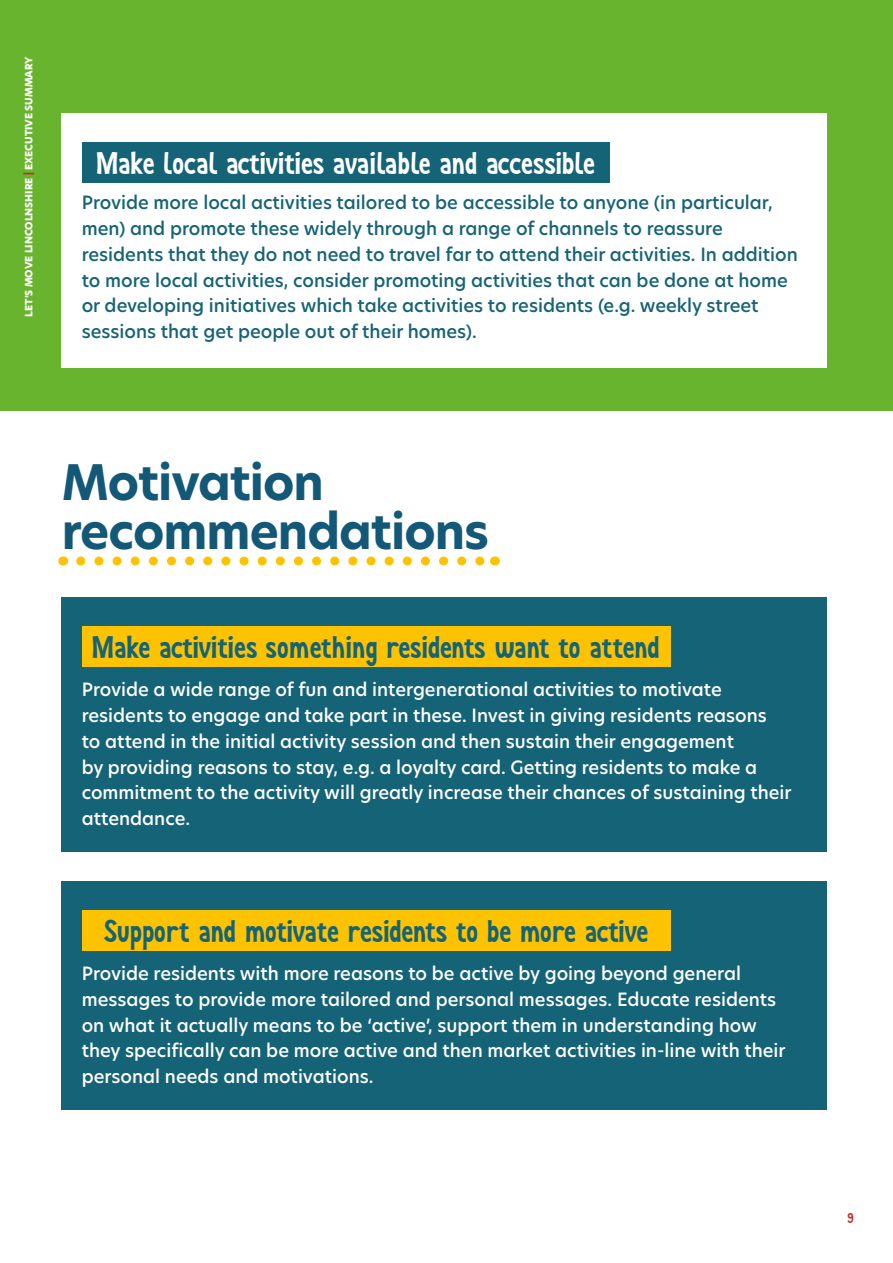
<style>
.page{position:relative;width:893px;height:1263px;background:#fff}
.page>*{position:absolute;margin:0;border:0;box-sizing:border-box;transform-origin:0 0}
.t1{font:700 48px/49.3px "Hero New";letter-spacing:-.02em;color:#135877}
.t2{font:31.5px "Joy For Fun";letter-spacing:-.04em;color:#156376}
.t3{font:31.5px "Joy For Fun";letter-spacing:-.04em;color:#fff}
.t4{font:500 18px/25.8px "Hero New";color:#fff}
.t5{font:500 18px/25.8px "Hero New";color:#156376}
.t6{font:14.1px "Joy For Fun";color:#ce2b1f}
.t7{font:800 9.9px "Hero New";color:#fff}
.s1{color:#cd2a20}
</style>
<div class="page">
<div style="left:62px;top:597px;width:765px;height:255px;background:#156376"></div>
<div style="left:62px;top:881px;width:765px;height:229px;background:#156376"></div>
<div style="left:0;top:0;width:893px;height:410px;background:#69b42e"></div>
<div style="left:62px;top:113px;width:765px;height:255px;background:#fff"></div>
<div style="left:82px;top:142px;width:527px;height:41px;background:#156376"></div>
<div style="left:82px;top:626px;width:588px;height:41px;background:#fdc300"></div>
<div style="left:82px;top:910px;width:588px;height:41px;background:#fdc300"></div>
<svg style="left:81px;top:556px;width:404px;height:9px"></svg>
<p class="t7" style="left:22px;top:317px;width:262px;rotate:-90deg">LET’S MOVE LINCOLNSHIRE <span class="s1">|</span> EXECUTIVE SUMMARY</p>
<h2 class="t3" style="left:95px;top:145px;width:502px">Make local activities available and accessible</h2>
<p class="t5" style="left:82px;top:190px;width:718px">Provide more local activities tailored to be accessible to anyone (in particular, men) and promote these widely through a range of channels to reassure residents that they do not need to travel far to attend their activities. In addition to more local activities, consider promoting activities that can be done at home or developing initiatives which take activities to residents (e.g. weekly street sessions that get people out of their homes).</p>
<h1 class="t1" style="left:62px;top:458px;width:429px">Motivation recommendations</h1>
<h2 class="t2" style="left:91px;top:629px;width:571px">Make activities something residents want to attend</h2>
<p class="t4" style="left:82px;top:676px;width:711px">Provide a wide range of fun and intergenerational activities to motivate residents to engage and take part in these. Invest in giving residents reasons<br>to attend in the initial activity session and then sustain their engagement<br>by providing reasons to stay, e.g. a loyalty card. Getting residents to make a commitment to the activity will greatly increase their chances of sustaining their attendance.</p>
<h2 class="t2" style="left:103px;top:913px;width:548px">Support and motivate residents to be more active</h2>
<p class="t4" style="left:82px;top:960px;width:705px">Provide residents with more reasons to be active by going beyond general messages to provide more tailored and personal messages. Educate residents on what it actually means to be ‘active’, support them in understanding how they specifically can be more active and then market activities in-line with their personal needs and motivations.</p>
<p class="t6" style="left:847px;top:1211px;width:8px">9</p>
</div>
